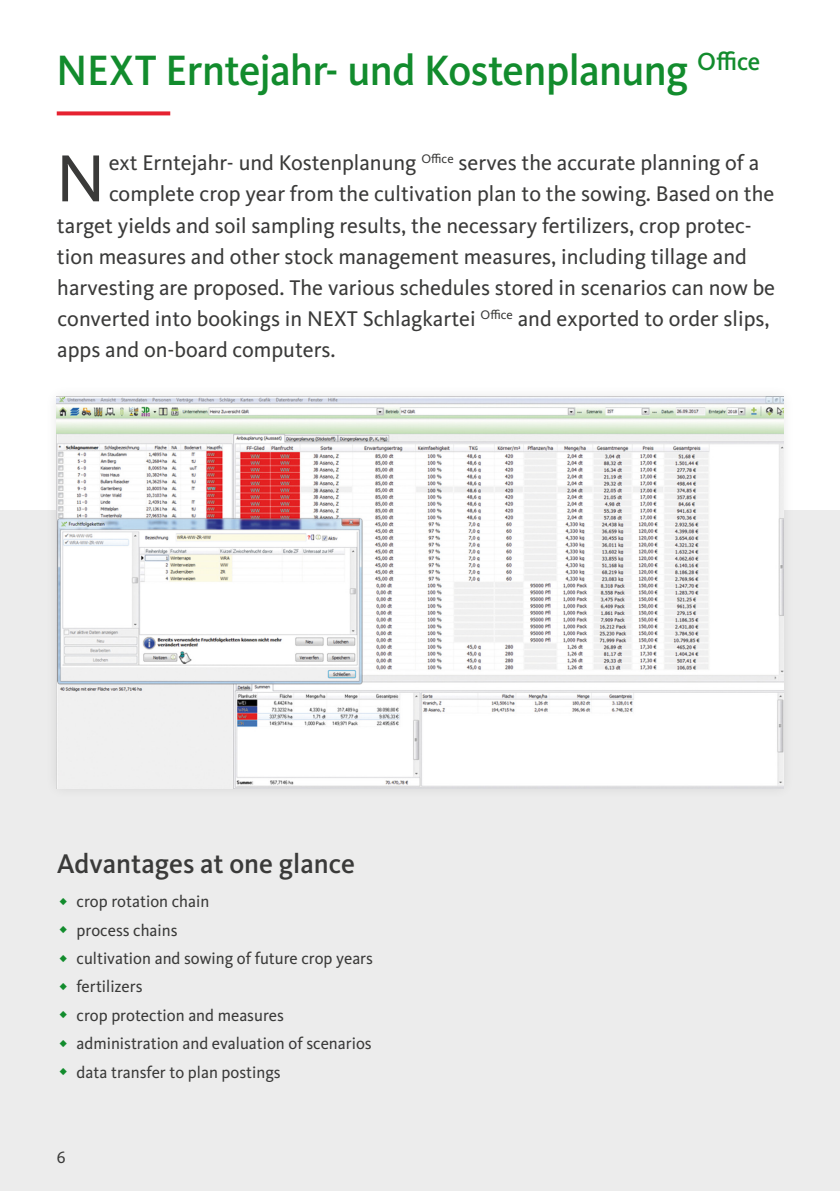
<style>
.page{position:relative;width:840px;height:1191px;background:#fff}
.page>*{position:absolute;margin:0;border:0;box-sizing:border-box;transform-origin:0 0}
.t1{font:68.8px "Kievit OT";color:#3a3a39}
.t2{font:500 44px "Kievit OT";letter-spacing:-.015em;color:#128c2d;scale:.96 1}
.t3{font:500 28px "Kievit OT";color:#3a3a39}
.t4{font:22px "Kievit OT";color:#3a3a39}
.t5{font:17px "Kievit OT";color:#3a3a39}
.s1{color:#128c2d}
</style>
<div class="page">
<div style="left:0;top:510px;width:839px;height:681px;background:#ececec"></div>
<svg style="left:57px;top:111px;width:113px;height:4px"></svg>
<div style="left:45px;top:385px;width:749px;height:415px;background:#000;opacity:.1"></div>
<img style="left:57px;top:397px;width:725px;height:391px">
<h2 class="t2" style="left:56px;top:44px;width:734px">NEXT Erntejahr- und Kostenplanung <sup>Office</sup></h2>
<h1 class="t1" style="left:56px;top:137px;width:51px">N</h1>
<p class="t4" style="left:109px;top:149px;width:651px">ext Erntejahr- und Kostenplanung <sup>Office</sup> serves the accurate planning of a</p>
<p class="t4" style="left:109px;top:181px;width:666px">complete crop year from the cultivation plan to the sowing. Based on the</p>
<p class="t4" style="left:57px;top:212px;width:695px">target yields and soil sampling results, the necessary fertilizers, crop protec-</p>
<p class="t4" style="left:57px;top:243px;width:691px">tion measures and other stock management measures, including tillage and</p>
<p class="t4" style="left:57px;top:274px;width:719px">harvesting are proposed. The various schedules stored in scenarios can now be</p>
<p class="t4" style="left:58px;top:305px;width:713px">converted into bookings in NEXT Schlagkartei <sup>Office</sup> and exported to order slips,</p>
<p class="t4" style="left:57px;top:337px;width:280px">apps and on-board computers.</p>
<p class="t3" style="left:57px;top:846px;width:299px">Advantages at one glance</p>
<p class="t5" style="left:60px;top:891px;width:151px"><span class="s1">◆</span> crop rotation chain</p>
<p class="t5" style="left:60px;top:919px;width:119px"><span class="s1">◆</span> process chains</p>
<p class="t5" style="left:60px;top:948px;width:315px"><span class="s1">◆</span> cultivation and sowing of future crop years</p>
<p class="t5" style="left:60px;top:976px;width:84px"><span class="s1">◆</span> fertilizers</p>
<p class="t5" style="left:60px;top:1005px;width:226px"><span class="s1">◆</span> crop protection and measures</p>
<p class="t5" style="left:60px;top:1033px;width:313px"><span class="s1">◆</span> administration and evaluation of scenarios</p>
<p class="t5" style="left:60px;top:1061px;width:222px"><span class="s1">◆</span> data transfer to plan postings</p>
<p class="t5" style="left:57px;top:1146px;width:10px">6</p>
</div>
